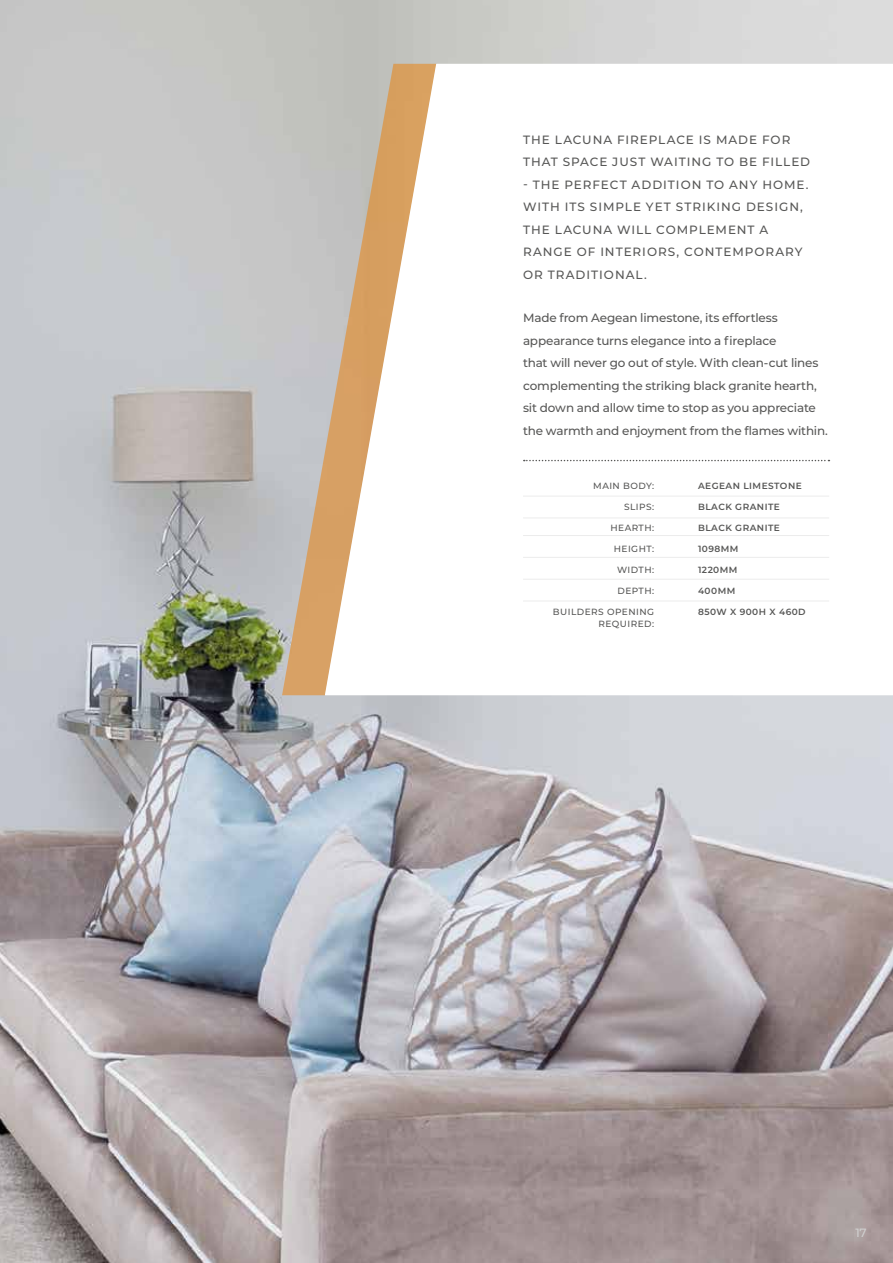
<style>
.page{position:relative;width:893px;height:1263px;background:#fff}
.page>*{position:absolute;margin:0;border:0;box-sizing:border-box;transform-origin:0 0}
.t1{font:500 12px/22.5px "Montserrat";letter-spacing:-.005em;color:#575756}
.t2{font:500 12px/22.5px "Montserrat";letter-spacing:.08em;color:#575756}
.t3{font:500 12px/22.5px "Montserrat";letter-spacing:.075em;color:#575756}
.t4{font:500 12px "Montserrat";color:#d0d0d0}
.t5{font:600 9px "Montserrat";letter-spacing:.05em;color:#575756}
.t6{font:500 9px/12px "Montserrat";letter-spacing:.05em;color:#575756;text-align:right}
</style>
<div class="page">
<img style="left:0;top:0;width:893px;height:1263px">
<svg style="left:282px;top:64px;width:43px;height:631px;background:#c6bcb2"></svg>
<svg style="left:325px;top:64px;width:568px;height:631px"></svg>
<svg style="left:524px;top:460px;width:305px;height:1px"></svg>
<hr style="left:523px;top:496px;width:306px;height:1px;background:#9d9d9c">
<hr style="left:523px;top:535px;width:306px;height:1px;background:#9d9d9c">
<hr style="left:523px;top:579px;width:306px;height:1px;background:#9d9d9c">
<hr style="left:523px;top:517px;width:306px;height:1px;background:#9d9d9c">
<hr style="left:523px;top:557px;width:306px;height:1px;background:#9d9d9c">
<hr style="left:523px;top:601px;width:306px;height:1px;background:#9d9d9c">
<p class="t3" style="left:523px;top:128px;width:289px">THE LACUNA FIREPLACE IS MADE FOR<br>THAT SPACE JUST WAITING TO BE FILLED</p>
<p class="t2" style="left:523px;top:173px;width:287px">- THE PERFECT ADDITION TO ANY HOME.<br>WITH ITS SIMPLE YET STRIKING DESIGN,<br>THE LACUNA WILL COMPLEMENT A<br>RANGE OF INTERIORS, CONTEMPORARY<br>OR TRADITIONAL.</p>
<p class="t1" style="left:523px;top:306px;width:306px">Made from Aegean limestone, its effortless appearance turns elegance into a fireplace<br>that will never go out of style. With clean-cut lines complementing the striking black granite hearth, sit down and allow time to stop as you appreciate the warmth and enjoyment from the flames within.</p>
<p class="t6" style="left:593px;top:480px;width:62px">MAIN BODY:</p>
<p class="t6" style="left:624px;top:501px;width:32px">SLIPS:</p>
<p class="t6" style="left:610px;top:522px;width:45px">HEARTH:</p>
<p class="t6" style="left:614px;top:543px;width:42px">HEIGHT:</p>
<p class="t6" style="left:617px;top:564px;width:39px">WIDTH:</p>
<p class="t6" style="left:618px;top:585px;width:38px">DEPTH:</p>
<p class="t6" style="left:553px;top:606px;width:103px">BUILDERS OPENING<br>REQUIRED:</p>
<p class="t5" style="left:698px;top:480px;width:105px">AEGEAN LIMESTONE</p>
<p class="t5" style="left:698px;top:501px;width:83px">BLACK GRANITE</p>
<p class="t5" style="left:698px;top:522px;width:83px">BLACK GRANITE</p>
<p class="t5" style="left:698px;top:543px;width:42px">1098MM</p>
<p class="t5" style="left:698px;top:564px;width:41px">1220MM</p>
<p class="t5" style="left:698px;top:585px;width:39px">400MM</p>
<p class="t5" style="left:698px;top:606px;width:109px">850W X 900H X 460D</p>
<p class="t4" style="left:855px;top:1224px;width:13px">17</p>
</div>
